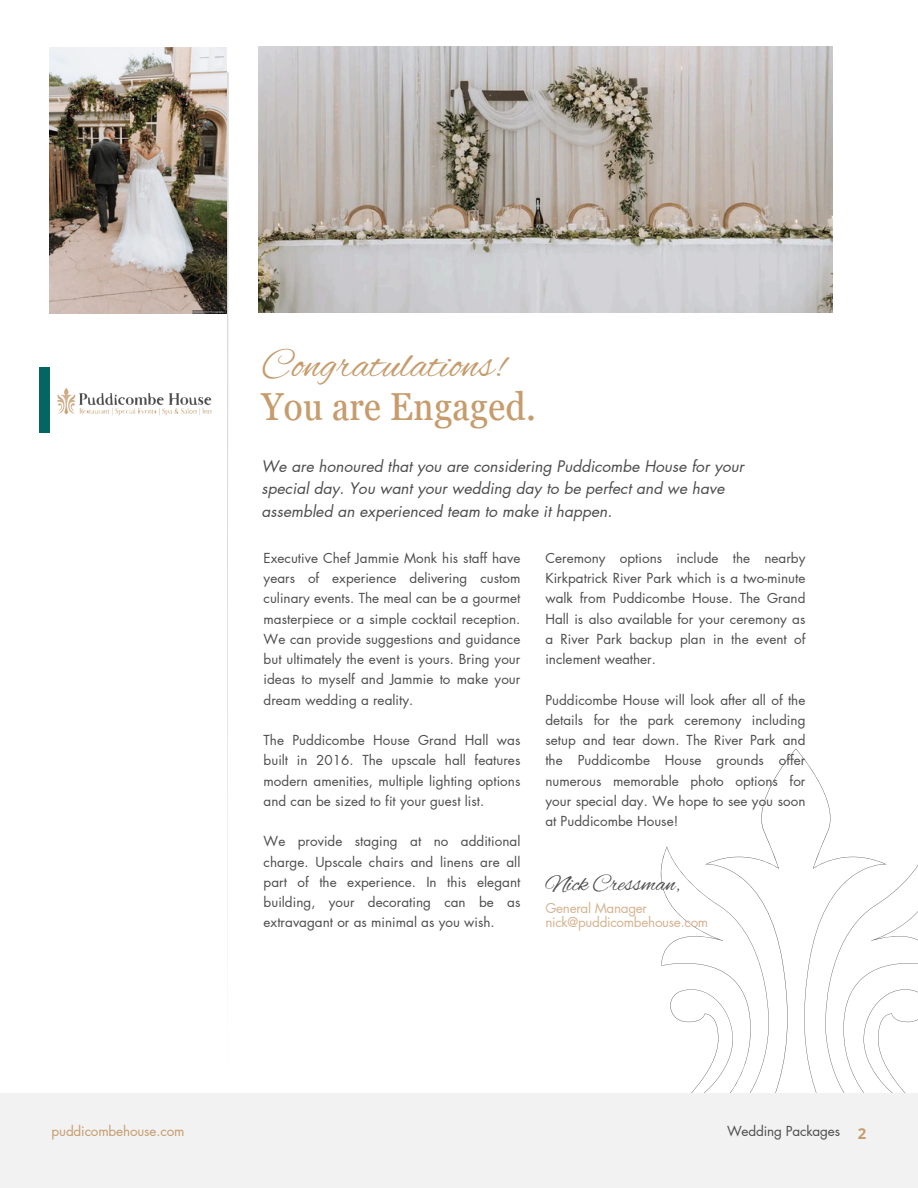
<style>
.page{position:relative;width:918px;height:1188px;background:#fff}
.page>*{position:absolute;margin:0;border:0;box-sizing:border-box;transform-origin:0 0}
.t1{font:42px "Alex Brush";color:#c69c6d}
.t2{font:condensed 39px "Georgia Pro";color:#c69c6d}
.t3{font:24px "Alex Brush";letter-spacing:-.01em;color:#4d4d4d}
.t4{font:italic 15.6px/22.5px "Futura LT Pro";color:#4d4d4d}
.t5{font:700 15px "Open Sans";color:#c69c6d}
.t6{font:13.5px/20.2px "Futura LT Pro";color:#4d4d4d;text-align:justify}
.t7{font:13.5px/14.7px "Futura LT Pro";letter-spacing:-.02em;color:#d6b390}
.t8{font:13.5px "Futura LT Pro";letter-spacing:-.01em;color:#c69c6d}
</style>
<div class="page">
<svg style="left:761px;top:749px;width:126px;height:345px"></svg>
<svg style="left:661px;top:846px;width:109px;height:248px"></svg>
<svg style="left:824px;top:865px;width:94px;height:229px"></svg>
<div style="left:0;top:1094px;width:918px;height:94px;background:#f2f2f2"></div>
<hr style="left:228px;top:72px;width:1px;height:1022px;background:#4d4d4d">
<img style="left:258px;top:47px;width:575px;height:265px">
<img style="left:57px;top:388px;width:155px;height:28px">
<img style="left:50px;top:47px;width:176px;height:267px">
<div style="left:39px;top:367px;width:11px;height:66px;background:#046661"></div>
<p class="t1" style="left:262px;top:342px;width:245px">Congratulations!</p>
<p class="t2" style="left:262px;top:384px;width:276px">You are Engaged.</p>
<p class="t4" style="left:262px;top:456px;width:484px">We are honoured that you are considering Puddicombe House for your special day. You want your wedding day to be perfect and we have assembled an experienced team to make it happen.</p>
<p class="t6" style="left:264px;top:548px;width:258px">Executive Chef Jammie Monk his staff have years of experience delivering custom culinary events. The meal can be a gourmet masterpiece or a simple cocktail reception.<br>We can provide suggestions and guidance but ultimately the event is yours. Bring your ideas to myself and Jammie to make your dream wedding a reality.</p>
<h1 class="t6" style="left:264px;top:731px;width:258px">The Puddicombe House Grand Hall was built in 2016. The upscale hall features modern amenities, multiple lighting options and can be sized to fit your guest list.</h1>
<h2 class="t6" style="left:264px;top:832px;width:258px">We provide staging at no additional charge. Upscale chairs and linens are all part of the experience. In this elegant building, your decorating can be as extravagant or as minimal as you wish.</h2>
<p class="t6" style="left:545px;top:548px;width:262px">Ceremony options include the nearby Kirkpatrick River Park which is a two-minute walk from Puddicombe House. The Grand Hall is also available for your ceremony as a River Park backup plan in the event of inclement weather.</p>
<p class="t6" style="left:545px;top:690px;width:262px">Puddicombe House will look after all of the details for the park ceremony including setup and tear down. The River Park and the Puddicombe House grounds offer numerous memorable photo options for your special day. We hope to see you soon at Puddicombe House!</p>
<p class="t3" style="left:545px;top:870px;width:136px">Nick Cressman,</p>
<p class="t7" style="left:545px;top:901px;width:164px">General Manager nick@puddicombehouse.com</p>
<p class="t8" style="left:52px;top:1124px;width:134px">puddicombehouse.com</p>
<p class="t6" style="left:727px;top:1121px;width:115px">Wedding Packages</p>
<p class="t5" style="left:858px;top:1123px;width:10px">2</p>
</div>
